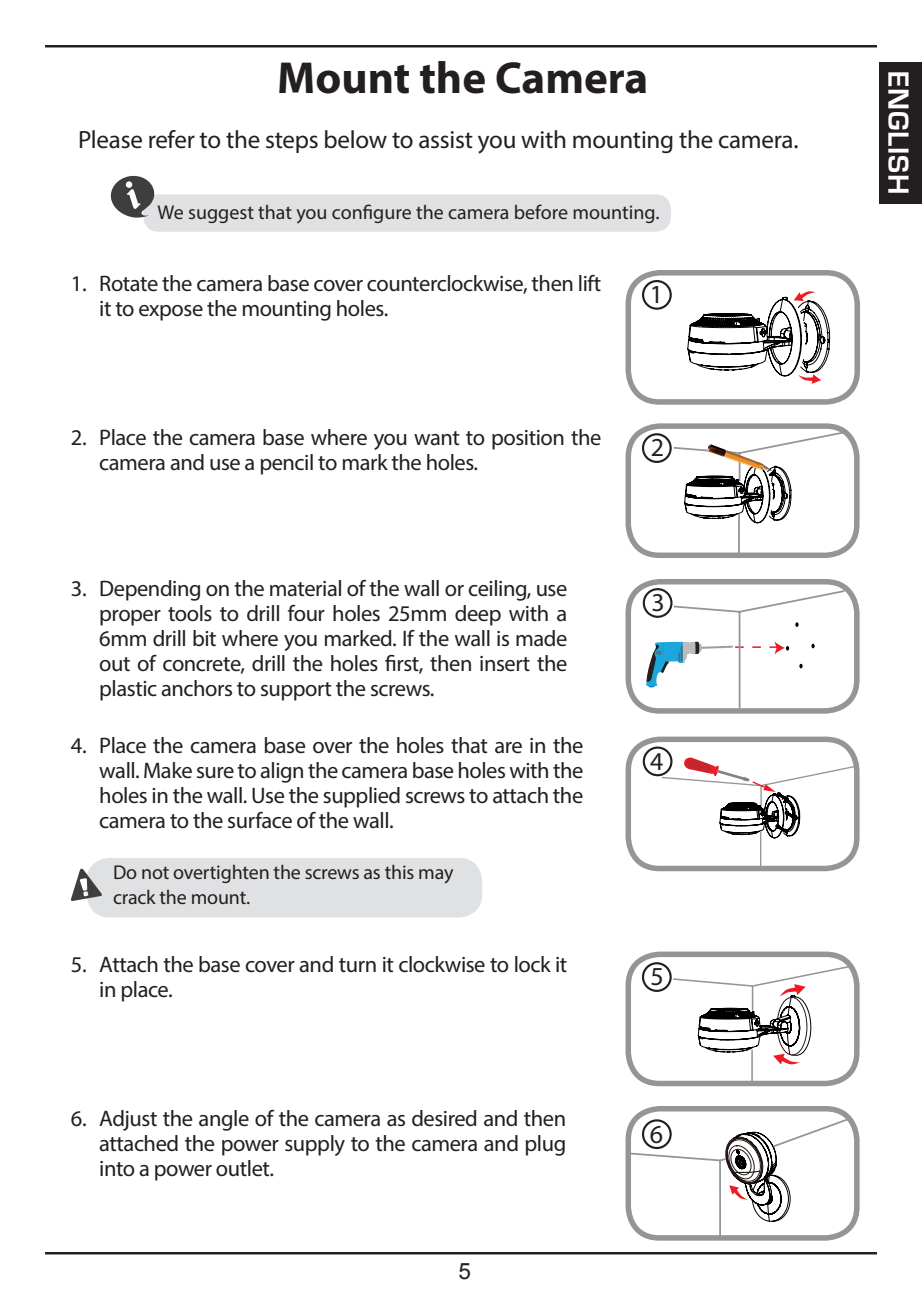
<style>
.page{position:relative;width:922px;height:1297px;background:#fff}
.page>*{position:absolute;margin:0;border:0;box-sizing:border-box;transform-origin:0 0}
.Heading_18pt{font:700 45px "Myriad Pro";color:#231f20}
.t1{font:700 30px "Eurostile";letter-spacing:.025em;color:#fff}
.body_TC_12pt{font:26px "Myriad Pro";color:#231f20}
.body_TC_12pt-2{font:25.75px "Myriad Pro";color:#231f20}
.body_10pt{font:25px "Myriad Pro";letter-spacing:-.01em;color:#231f20}
.body_10pt-2{font:22.5px/25px "Myriad Pro";letter-spacing:-.02em;color:#231f20}
.t2{font:22.5px "Arial";color:#231f20}
.body_10pt-3{font:20px/25px "Myriad Pro";letter-spacing:-.01em;color:#231f20}
</style>
<div class="page">
<div style="left:143px;top:194px;width:527px;height:38px;background:#e0e1e3;border-radius:15px"></div>
<div style="left:86px;top:858px;width:396px;height:59px;background:#e0e1e3;border-radius:23px"></div>
<svg style="left:71px;top:868px;width:31px;height:33px"></svg>
<svg style="left:110px;top:176px;width:44px;height:42px"></svg>
<svg style="left:643px;top:281px;width:27px;height:28px"></svg>
<div style="left:641px;top:280px;width:30px;height:30px;border:2px solid #231f20;border-radius:50%"></div>
<div style="left:625px;top:270px;width:234px;height:135px;border:6px solid #939598;border-radius:31px"></div>
<svg style="left:643px;top:434px;width:27px;height:28px"></svg>
<div style="left:641px;top:433px;width:30px;height:30px;border:2px solid #231f20;border-radius:50%"></div>
<div style="left:625px;top:423px;width:234px;height:135px;border:5px solid #939598;border-radius:31px"></div>
<svg style="left:643px;top:589px;width:28px;height:28px"></svg>
<div style="left:642px;top:588px;width:30px;height:30px;border:2px solid #231f20;border-radius:50%"></div>
<div style="left:625px;top:579px;width:234px;height:135px;border:6px solid #939598;border-radius:31px"></div>
<svg style="left:646px;top:291px;width:200px;height:419px"></svg>
<div style="left:642px;top:746px;width:30px;height:30px;border:2px solid #231f20;border-radius:50%"></div>
<div style="left:625px;top:737px;width:234px;height:134px;border:6px solid #939598;border-radius:31px"></div>
<hr style="left:759px;top:831px;width:2px;height:36px;background:#939598">
<svg style="left:660px;top:758px;width:198px;height:96px"></svg>
<div style="left:641px;top:962px;width:30px;height:30px;border:2px solid #231f20;border-radius:50%"></div>
<div style="left:625px;top:951px;width:234px;height:135px;border:5px solid #939598;border-radius:31px"></div>
<svg style="left:671px;top:964px;width:181px;height:123px"></svg>
<div style="left:625px;top:1106px;width:234px;height:135px;border:5px solid #939598;border-radius:31px"></div>
<svg style="left:626px;top:1117px;width:223px;height:138px"></svg>
<hr style="left:45px;top:45px;width:831px;height:2px;background:#231f20">
<hr style="left:45px;top:1252px;width:831px;height:2px;background:#231f20">
<div style="left:879px;top:62px;width:42px;height:142px;background:#231f20"></div>
<p class="Heading_18pt" style="left:277px;top:49px;width:372px">Mount the Camera</p>
<p class="body_10pt" style="left:78px;top:124px;width:721px">Please refer to the steps below to assist you with mounting the camera.</p>
<p class="body_10pt-3" style="left:157px;top:200px;width:503px">We suggest that you configure the camera before mounting.</p>
<p class="body_10pt-2" style="left:99px;top:271px;width:503px;text-indent:-28px">1. Rotate the camera base cover counterclockwise, then lift it to expose the mounting holes.</p>
<p class="body_TC_12pt" style="left:649px;top:278px;width:15px">1</p>
<p class="body_10pt-2" style="left:99px;top:425px;width:503px;text-indent:-28px">2. Place the camera base where you want to position the camera and use a pencil to mark the holes.</p>
<p class="body_10pt-2" style="left:99px;top:575px;width:469px;text-align:justify;text-indent:-28px">3. Depending on the material of the wall or ceiling, use proper tools to drill four holes 25mm deep with a 6mm drill bit where you marked. If the wall is made out of concrete, drill the holes first, then insert the plastic anchors to support the screws.</p>
<p class="body_10pt-2" style="left:99px;top:733px;width:485px;text-align:justify;text-indent:-28px">4. Place the camera base over the holes that are in the wall. Make sure to align the camera base holes with the holes in the wall. Use the supplied screws to attach the camera to the surface of the wall.</p>
<p class="body_10pt-3" style="left:113px;top:859px;width:342px">Do not overtighten the screws as this may crack the mount.</p>
<p class="body_10pt-2" style="left:99px;top:951px;width:469px;text-indent:-28px">5. Attach the base cover and turn it clockwise to lock it in place.</p>
<p class="body_10pt-2" style="left:99px;top:1105px;width:468px;text-align:justify;text-indent:-28px">6. Adjust the angle of the camera as desired and then attached the power supply to the camera and plug into a power outlet.</p>
<p class="t2" style="left:458px;top:1256px;width:14px">5</p>
<p class="body_TC_12pt" style="left:650px;top:432px;width:15px">2</p>
<p class="body_TC_12pt-2" style="left:651px;top:586px;width:15px">3</p>
<p class="body_TC_12pt-2" style="left:650px;top:745px;width:15px">4</p>
<p class="body_TC_12pt" style="left:650px;top:960px;width:15px">5</p>
<p class="body_TC_12pt" style="left:649px;top:1118px;width:15px">6</p>
<h2 class="t1" style="left:914px;top:71px;width:125px;rotate:90deg">ENGLISH</h2>
</div>
